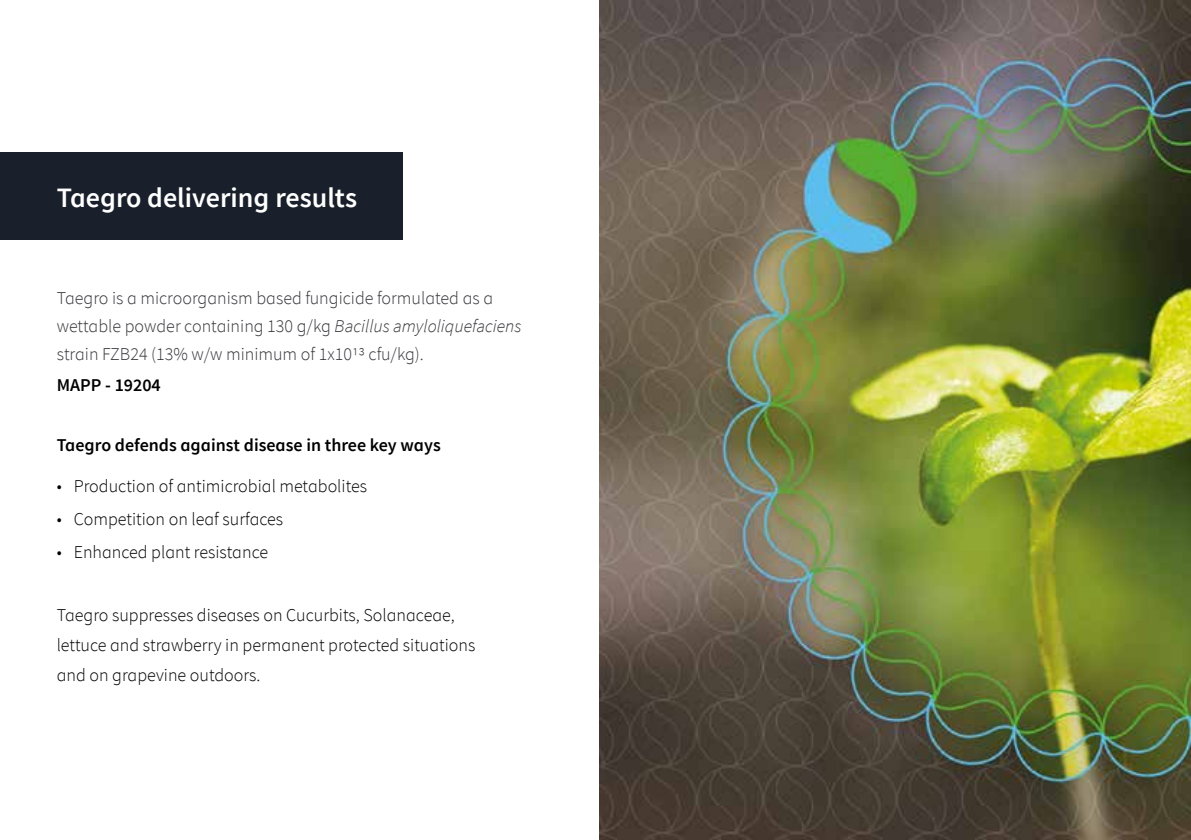
<style>
.page{position:relative;width:1191px;height:840px;background:#fff}
.page>*{position:absolute;margin:0;border:0;box-sizing:border-box;transform-origin:0 0}
.t1{font:600 28px "Source Sans Pro";color:#fff}
.t2{font:300 18px/30px "Source Sans Pro";color:#000}
.t3{font:300 18px/28px "Source Sans Pro";color:#353439}
.t4{font:600 18px "Source Sans Pro";color:#000}
.s1{font-style:italic}
</style>
<div class="page">
<img style="left:599px;top:0;width:592px;height:839px">
<div style="left:0;top:152px;width:403px;height:88px;background:#1a202b"></div>
<h1 class="t1" style="left:57px;top:179px;width:302px">Taegro delivering results</h1>
<p class="t3" style="left:57px;top:284px;width:466px">Taegro is a microorganism based fungicide formulated as a wettable powder containing 130 g/kg <span class="s1">Bacillus amyloliquefaciens </span>strain FZB24 (13% w/w minimum of 1x1013 cfu/kg).</p>
<p class="t4" style="left:57px;top:373px;width:106px">MAPP - 19204</p>
<p class="t4" style="left:57px;top:433px;width:385px">Taegro defends against disease in three key ways</p>
<p class="t2" style="left:57px;top:471px;width:312px">• Production of antimicrobial metabolites</p>
<p class="t2" style="left:57px;top:503px;width:228px">• Competition on leaf surfaces</p>
<p class="t2" style="left:57px;top:536px;width:213px">• Enhanced plant resistance</p>
<p class="t2" style="left:57px;top:599px;width:420px">Taegro suppresses diseases on Cucurbits, Solanaceae, lettuce and strawberry in permanent protected situations and on grapevine outdoors.</p>
</div>
